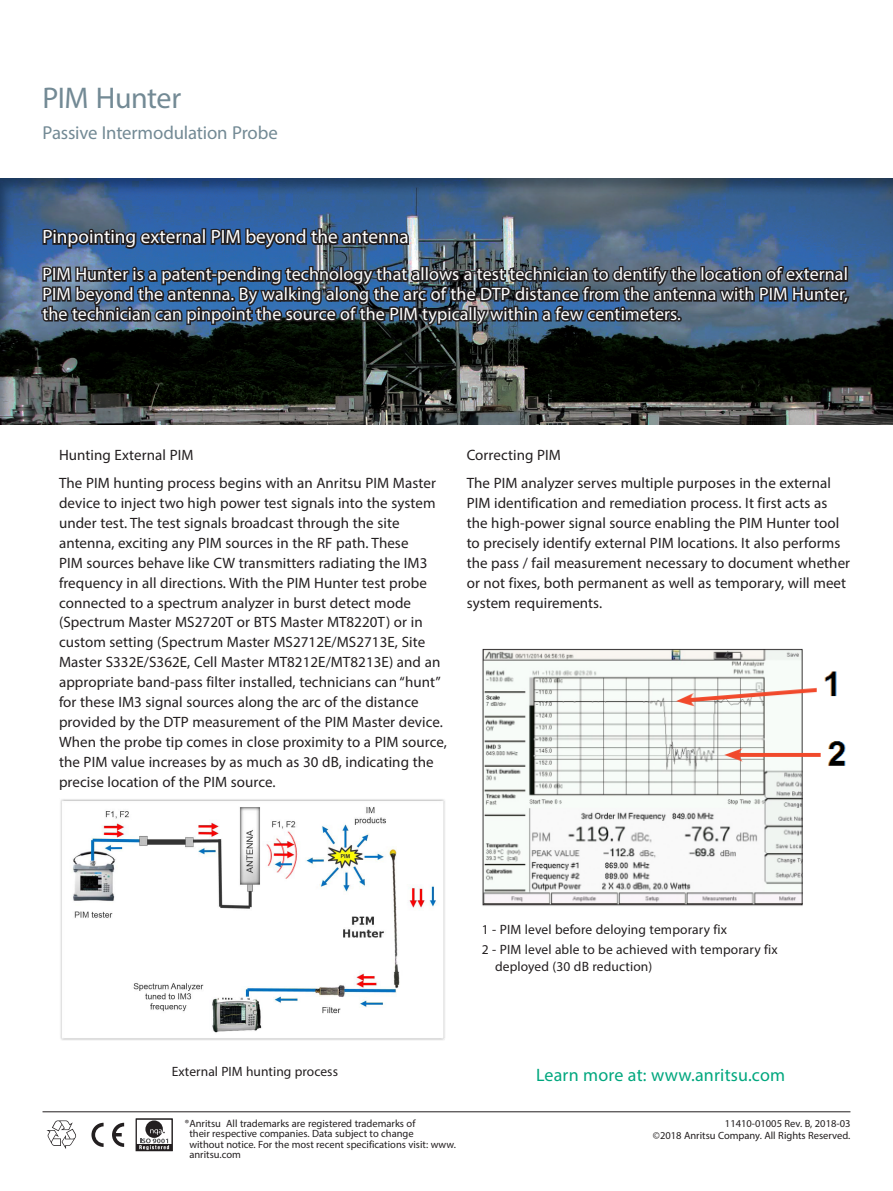
<style>
.page{position:relative;width:893px;height:1191px;background:#fff}
.page>*{position:absolute;margin:0;border:0;box-sizing:border-box;transform-origin:0 0}
._30pt_Head{font:30px "Myriad Pro";letter-spacing:-.01em;color:#738a95}
.Head1{font:19.2px "Myriad Pro";color:#fff}
._30pt_Head-2{font:18.75px "Myriad Pro";letter-spacing:-.01em;color:#738a95}
.Body_Text_10_12_Not{font:18px/19.8px "Myriad Pro";letter-spacing:.005em;color:#fff;text-align:justify}
.Caption{font:18px "Myriad Pro";letter-spacing:.01em;color:#00a77e}
.Body_Text_10_pt_Not{font:15px/19.8px "Myriad Pro";letter-spacing:.005em;color:#231f20}
.Caption-2{font:13.5px/16.2px "Myriad Pro";letter-spacing:.01em;color:#231f20}
.Head1-2{font:13.5px "Myriad Pro";letter-spacing:.005em;color:#231f20}
.Disclaimer{font:10.5px/10.5px "Myriad Pro";color:#231f20}
</style>
<div class="page">
<div style="left:0;top:176px;width:893px;height:249px;background:#738a95;opacity:.75"></div>
<hr style="left:43px;top:1111px;width:807px;height:1px;background:#231f20">
<div style="left:145px;top:1120px;width:18px;height:17px;background:#231f20;border-radius:50%"></div>
<div style="left:136px;top:1144px;width:36px;height:6px;background:#2a2627"></div>
<svg style="left:139px;top:1129px;width:30px;height:19px"></svg>
<div style="left:136px;top:1118px;width:36px;height:32px;border:1px solid #231f20"></div>
<svg style="left:91px;top:1122px;width:13px;height:25px"></svg>
<svg style="left:112px;top:1122px;width:12px;height:25px"></svg>
<svg style="left:46px;top:1120px;width:30px;height:29px"></svg>
<img style="left:40px;top:176px;width:811px;height:233px">
<img style="left:60px;top:799px;width:385px;height:241px">
<img style="left:482px;top:648px;width:364px;height:258px">
<p class="_30pt_Head" style="left:43px;top:79px;width:140px">PIM Hunter</p>
<p class="_30pt_Head-2" style="left:43px;top:121px;width:237px">Passive Intermodulation Probe</p>
<p class="Head1" style="left:43px;top:225px;width:368px">Pinpointing external PIM beyond the antenna</p>
<p class="Body_Text_10_12_Not" style="left:43px;top:264px;width:807px">PIM Hunter is a patent-pending technology that allows a test technician to dentify the location of external PIM beyond the antenna. By walking along the arc of the DTP distance from the antenna with PIM Hunter, the technician can pinpoint the source of the PIM typically within a few centimeters.</p>
<p class="Body_Text_10_pt_Not" style="left:59px;top:445px;width:136px">Hunting External PIM</p>
<p class="Body_Text_10_pt_Not" style="left:59px;top:473px;width:389px">The PIM hunting process begins with an Anritsu PIM Master device to inject two high power test signals into the system under test. The test signals broadcast through the site antenna, exciting any PIM sources in the RF path. These<br>PIM sources behave like CW transmitters radiating the IM3 frequency in all directions. With the PIM Hunter test probe connected to a spectrum analyzer in burst detect mode (Spectrum Master MS2720T or BTS Master MT8220T) or in custom setting (Spectrum Master MS2712E/MS2713E, Site Master S332E/S362E, Cell Master MT8212E/MT8213E) and an appropriate band-pass filter installed, technicians can “hunt” for these IM3 signal sources along the arc of the distance provided by the DTP measurement of the PIM Master device.<br>When the probe tip comes in close proximity to a PIM source, the PIM value increases by as much as 30 dB, indicating the precise location of the PIM source.</p>
<p class="Body_Text_10_pt_Not" style="left:467px;top:445px;width:96px">Correcting PIM</p>
<p class="Body_Text_10_pt_Not" style="left:467px;top:473px;width:385px">The PIM analyzer serves multiple purposes in the external PIM identification and remediation process. It first acts as the high-power signal source enabling the PIM Hunter tool to precisely identify external PIM locations. It also performs the pass / fail measurement necessary to document whether or not fixes, both permanent as well as temporary, will meet system requirements.</p>
<p class="Caption-2" style="left:482px;top:921px;width:247px">1 - PIM level before deloying temporary fix</p>
<p class="Caption-2" style="left:495px;top:941px;width:284px;text-indent:-13px">2 - PIM level able to be achieved with temporary fix deployed (30 dB reduction)</p>
<p class="Head1-2" style="left:172px;top:1063px;width:168px">External PIM hunting process</p>
<p class="Disclaimer" style="left:189px;top:1117px;width:268px;text-indent:-4px">®Anritsu All trademarks are registered trademarks of<br>their respective companies. Data subject to change<br>without notice. For the most recent specifications visit: www. anritsu.com</p>
<p class="Caption" style="left:536px;top:1064px;width:251px">Learn more at: www.anritsu.com</p>
<p class="Disclaimer" style="left:725px;top:1117px;width:127px">11410-01005 Rev. B, 2018-03</p>
<p class="Disclaimer" style="left:653px;top:1130px;width:199px">©2018 Anritsu Company. All Rights Reserved.</p>
</div>
